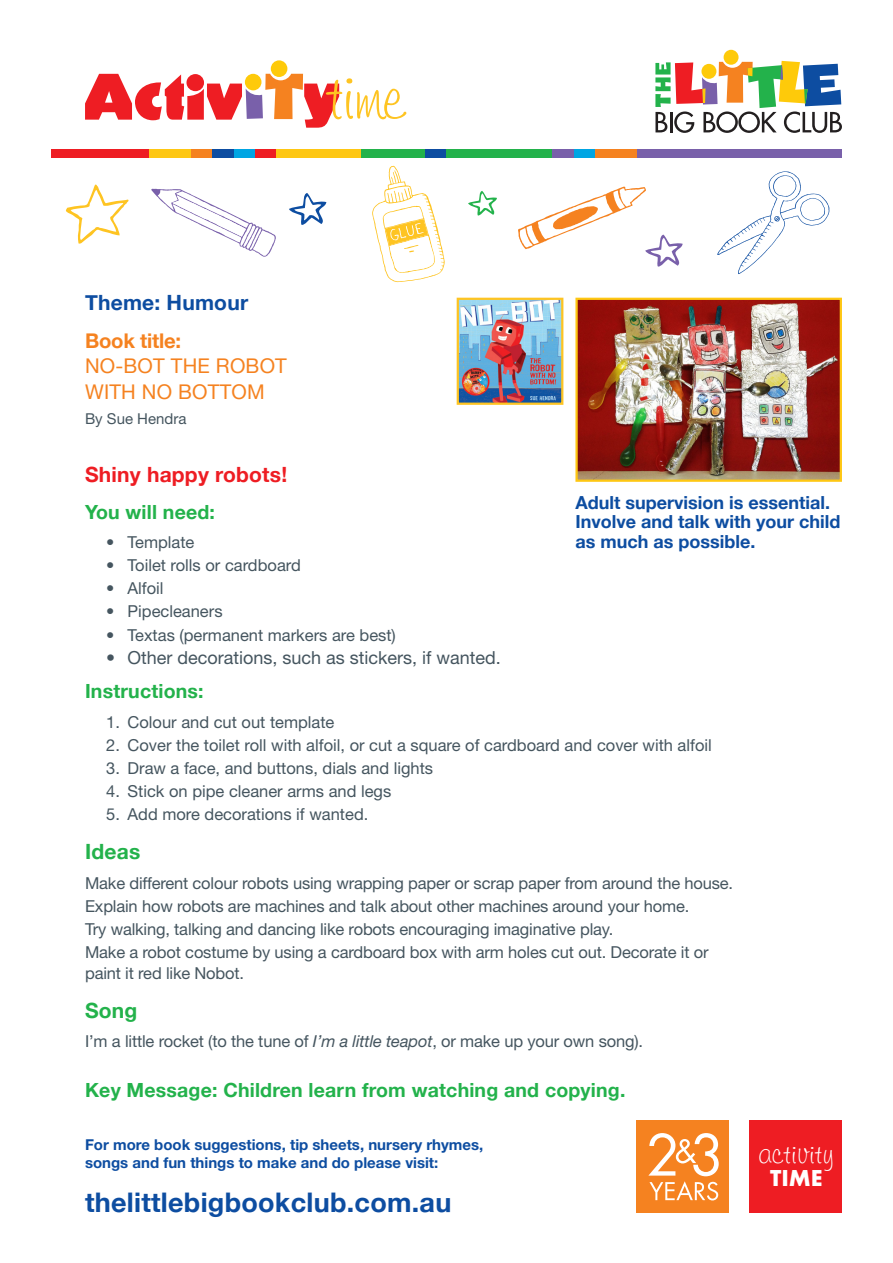
<style>
.page{position:relative;width:893px;height:1263px;background:#fff}
.page>*{position:absolute;margin:0;border:0;box-sizing:border-box;transform-origin:0 0}
.t1{font:30px "Helmsley";color:#fff}
.lt_website{font:700 27px "Helvetica Neue";letter-spacing:.01em;color:#0d4da1}
.t2{font:700 24px "Futura T";color:#fff}
.Act_Heading_Red{font:700 21px "Helvetica Neue";letter-spacing:.01em;color:#ee1d23}
.Act_Heading{font:700 21px "Helvetica Neue";letter-spacing:.01em;color:#0d4da1}
.Act_Green_sub{font:700 21px "Helvetica Neue";letter-spacing:.01em;color:#23b24b}
.Act_Heading-2{font:20.25px/25.5px "Helvetica Neue";letter-spacing:.01em;color:#f58220}
.Act_body{font:700 19.5px "Helvetica Neue";letter-spacing:.01em;color:#23b24b}
.Act_Green_sub-2{font:700 19.5px "Helvetica Neue";letter-spacing:.01em;color:#23b24b}
.Act_Supervision{font:700 18px/19.5px "Helvetica Neue";color:#0d4da1}
.Act_Body_bullets{font:18px "Helvetica Neue LT Std";color:#45555f}
.Act_body-2{font:16.5px/21px "Helvetica Neue LT Std";letter-spacing:-.01em;color:#45555f}
.Act_Body_bullets-2{font:16.5px "Helvetica Neue LT Std";color:#45555f}
.lt_body_bold{font:700 15px/18px "Helvetica Neue LT Std";color:#0d4da1}
.Act_Heading-3{font:15px "Helvetica Neue LT Std";color:#45555f}
.s1{font-weight:700}
.s2{font-style:italic}
</style>
<div class="page">
<div style="left:51px;top:149px;width:98px;height:8px;background:#ee1d23"></div>
<div style="left:149px;top:149px;width:42px;height:8px;background:#fec713"></div>
<div style="left:191px;top:149px;width:22px;height:8px;background:#f58220"></div>
<div style="left:213px;top:149px;width:21px;height:8px;background:#0d4da1"></div>
<div style="left:234px;top:149px;width:21px;height:8px;background:#00a5e3"></div>
<div style="left:255px;top:149px;width:21px;height:8px;background:#ee1d23"></div>
<div style="left:276px;top:149px;width:85px;height:8px;background:#fec713"></div>
<div style="left:361px;top:149px;width:64px;height:8px;background:#23b24b"></div>
<div style="left:425px;top:149px;width:21px;height:8px;background:#0d4da1"></div>
<div style="left:446px;top:149px;width:107px;height:8px;background:#23b24b"></div>
<div style="left:553px;top:149px;width:21px;height:8px;background:#7960aa"></div>
<div style="left:574px;top:149px;width:21px;height:8px;background:#00a5e3"></div>
<div style="left:595px;top:149px;width:43px;height:8px;background:#f58220"></div>
<div style="left:638px;top:149px;width:204px;height:8px;background:#7960aa"></div>
<div style="left:271px;top:60px;width:16px;height:17px;background:#feca0a;border-radius:50%"></div>
<svg style="left:85px;top:74px;width:321px;height:54px"></svg>
<div style="left:724px;top:50px;width:14px;height:15px;background:#feca0a;border-radius:50%"></div>
<svg style="left:655px;top:61px;width:187px;height:72px"></svg>
<svg style="left:717px;top:171px;width:112px;height:103px"></svg>
<svg style="left:372px;top:166px;width:73px;height:116px"></svg>
<svg style="left:151px;top:189px;width:125px;height:68px"></svg>
<svg style="left:66px;top:184px;width:63px;height:60px"></svg>
<svg style="left:468px;top:191px;width:29px;height:25px"></svg>
<svg style="left:518px;top:187px;width:165px;height:80px"></svg>
<svg style="left:289px;top:193px;width:37px;height:32px"></svg>
<div style="left:750px;top:1120px;width:92px;height:93px;background:#ee1d23"></div>
<div style="left:637px;top:1120px;width:92px;height:93px;background:#f58220"></div>
<svg style="left:648px;top:1133px;width:71px;height:67px"></svg>
<img style="left:460px;top:301px;width:100px;height:101px">
<div style="left:457px;top:298px;width:106px;height:107px;border:2px solid #fec422"></div>
<img style="left:578px;top:301px;width:261px;height:178px">
<div style="left:575px;top:298px;width:267px;height:184px;border:2px solid #fec713"></div>
<p class="Act_Heading" style="left:85px;top:289px;width:165px">Theme: Humour</p>
<p class="Act_Heading-2" style="left:85px;top:328px;width:203px"><span class="s1">Book title:<br></span>NO-BOT THE ROBOT<br>WITH NO BOTTOM</p>
<p class="Act_Heading-3" style="left:85px;top:410px;width:103px">By Sue Hendra</p>
<p class="Act_Heading_Red" style="left:85px;top:462px;width:204px">Shiny happy robots!</p>
<p class="Act_Green_sub-2" style="left:85px;top:500px;width:131px">You will need:</p>
<p class="Act_Body_bullets-2" style="left:106px;top:532px;width:90px">• Template</p>
<p class="Act_Body_bullets-2" style="left:106px;top:555px;width:196px">• Toilet rolls or cardboard</p>
<p class="Act_Body_bullets-2" style="left:106px;top:579px;width:59px">• Alfoil</p>
<p class="Act_Body_bullets-2" style="left:106px;top:602px;width:118px">• Pipecleaners</p>
<p class="Act_Body_bullets-2" style="left:106px;top:625px;width:291px">• Textas (permanent markers are best)</p>
<p class="Act_Body_bullets" style="left:106px;top:647px;width:396px">• Other decorations, such as stickers, if wanted.</p>
<p class="Act_Green_sub-2" style="left:85px;top:679px;width:120px">Instructions:</p>
<p class="Act_Body_bullets-2" style="left:106px;top:712px;width:230px">1. Colour and cut out template</p>
<p class="Act_Body_bullets-2" style="left:106px;top:735px;width:607px">2. Cover the toilet roll with alfoil, or cut a square of cardboard and cover with alfoil</p>
<p class="Act_Body_bullets-2" style="left:106px;top:758px;width:328px">3. Draw a face, and buttons, dials and lights</p>
<p class="Act_Body_bullets-2" style="left:106px;top:781px;width:287px">4. Stick on pipe cleaner arms and legs</p>
<p class="Act_Body_bullets-2" style="left:106px;top:804px;width:264px">5. Add more decorations if wanted.</p>
<p class="Act_Green_sub" style="left:85px;top:838px;width:57px">Ideas</p>
<p class="Act_body-2" style="left:85px;top:872px;width:650px">Make different colour robots using wrapping paper or scrap paper from around the house.</p>
<p class="Act_body-2" style="left:85px;top:895px;width:606px">Explain how robots are machines and talk about other machines around your home.</p>
<p class="Act_body-2" style="left:85px;top:918px;width:530px">Try walking, talking and dancing like robots encouraging imaginative play.</p>
<p class="Act_body-2" style="left:85px;top:941px;width:625px">Make a robot costume by using a cardboard box with arm holes cut out. Decorate it or paint it red like Nobot.</p>
<p class="Act_Green_sub" style="left:85px;top:997px;width:54px">Song</p>
<p class="Act_body-2" style="left:85px;top:1031px;width:560px">I’m a little rocket (to the tune of <span class="s2">I’m a little teapot</span>, or make up your own song).</p>
<p class="Act_body" style="left:85px;top:1078px;width:542px">Key Message: Children learn from watching and copying.</p>
<p class="Act_Supervision" style="left:575px;top:492px;width:266px">Adult supervision is essential.<br>Involve and talk with your child as much as possible.</p>
<p class="lt_body_bold" style="left:85px;top:1136px;width:400px">For more book suggestions, tip sheets, nursery rhymes, songs and fun things to make and do please visit:</p>
<p class="lt_website" style="left:85px;top:1185px;width:368px">thelittlebigbookclub.com.au</p>
<h1 class="t1" style="left:758px;top:1134px;width:77px">activity</h1>
<h3 class="t2" style="left:770px;top:1164px;width:54px">TIME</h3>
</div>
